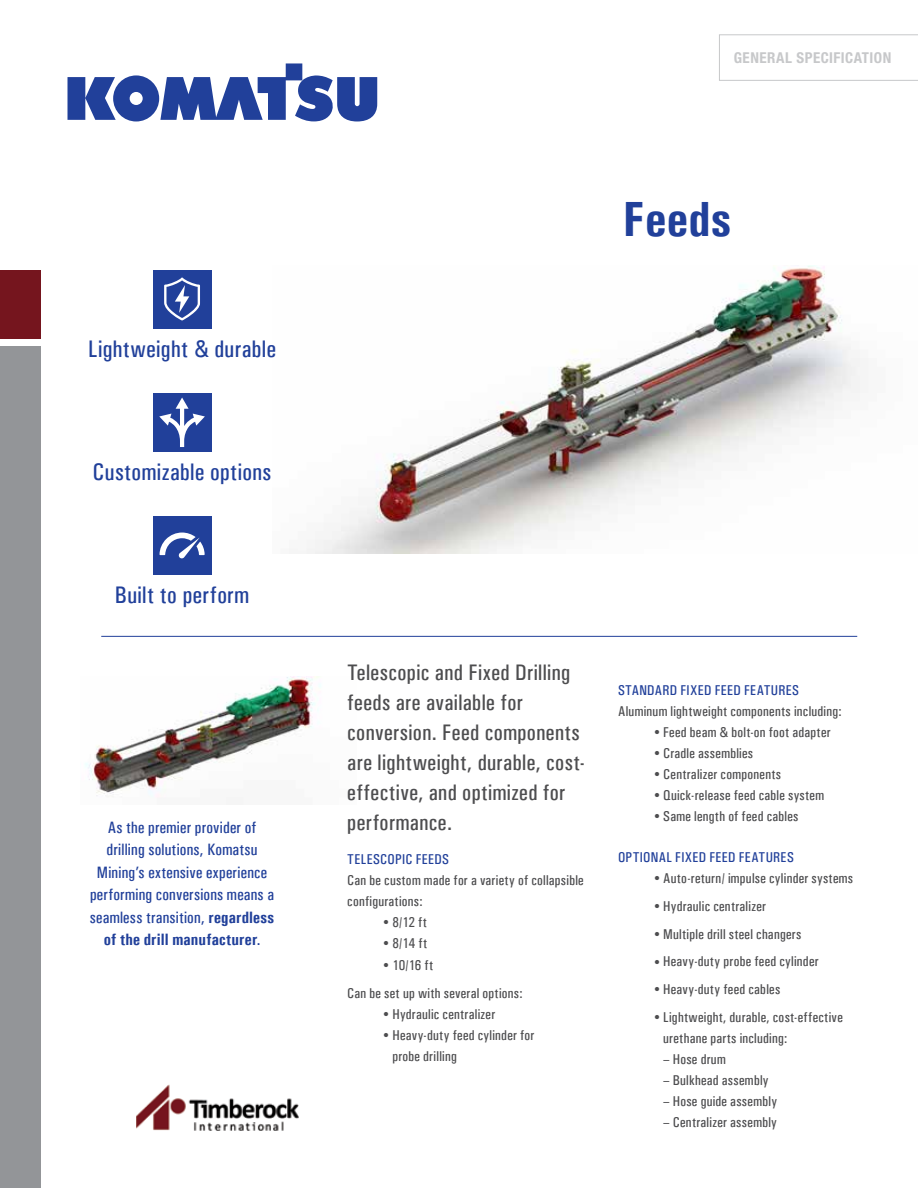
<style>
.page{position:relative;width:918px;height:1188px;background:#fff}
.page>*{position:absolute;margin:0;border:0;box-sizing:border-box;transform-origin:0 0}
.t1{font:700 49.5px "Univers Condensed";letter-spacing:.01em;color:#21409a}
.t2{font:24px "Univers Condensed";letter-spacing:.015em;color:#21409a}
.t3{font:22.5px/30px "Univers Condensed";letter-spacing:.015em;color:#4d4d4f}
.t4{font:16.5px/22.5px "Univers Condensed";letter-spacing:.01em;color:#21409a;text-align:center}
.t5{font:700 condensed 15px "Helvetica Neue LT Std";letter-spacing:.03em;color:#c7c8ca}
.t6{font:14.25px/21px "Univers Condensed";letter-spacing:.015em;color:#4d4d4f}
.t7{font:14.25px "Univers Condensed";letter-spacing:.02em;color:#21409a}
.s1{font-weight:700}
.s2{font-size:8.25px}
</style>
<div class="page">
<svg style="left:719px;top:34px;width:199px;height:47px"></svg>
<img style="left:306px;top:266px;width:554px;height:288px">
<svg style="left:68px;top:63px;width:309px;height:59px"></svg>
<div style="left:0;top:270px;width:40px;height:69px;background:#75151e"></div>
<div style="left:0;top:347px;width:40px;height:841px;background:#939598"></div>
<div style="left:153px;top:270px;width:58px;height:58px;background:#21409a"></div>
<div style="left:153px;top:393px;width:58px;height:58px;background:#21409a"></div>
<div style="left:153px;top:516px;width:58px;height:58px;background:#21409a"></div>
<hr style="left:101px;top:636px;width:756px;height:1px;background:#21409a">
<svg style="left:164px;top:277px;width:36px;height:43px"></svg>
<svg style="left:159px;top:398px;width:46px;height:49px"></svg>
<svg style="left:160px;top:533px;width:45px;height:26px"></svg>
<img style="left:85px;top:676px;width:236px;height:122px">
<img style="left:137px;top:1084px;width:162px;height:47px">
<h2 class="t2" style="left:88px;top:334px;width:190px">Lightweight &amp; durable</h2>
<h2 class="t2" style="left:93px;top:458px;width:180px">Customizable options</h2>
<h2 class="t2" style="left:115px;top:581px;width:136px">Built to perform</h2>
<p class="t4" style="left:90px;top:816px;width:186px">As the premier provider of drilling solutions, Komatsu<br>Mining’s extensive experience performing conversions means a seamless transition, <span class="s1">regardless of the drill manufacturer</span>.</p>
<p class="t5" style="left:734px;top:49px;width:159px">GENERAL SPECIFICATION</p>
<h1 class="t1" style="left:623px;top:190px;width:110px">Feeds</h1>
<h3 class="t3" style="left:347px;top:657px;width:239px">Telescopic and Fixed Drilling feeds are available for conversion. Feed components are lightweight, durable, cost&shy;effective, and optimized for performance.</h3>
<p class="t7" style="left:347px;top:851px;width:103px">TELESCOPIC FEEDS</p>
<p class="t6" style="left:347px;top:870px;width:238px">Can be custom made for a variety of collapsible configurations:</p>
<p class="t6" style="left:383px;top:912px;width:45px"><span class="s2">•</span> 8/12 ft</p>
<p class="t6" style="left:383px;top:933px;width:46px"><span class="s2">•</span> 8/14 ft</p>
<p class="t6" style="left:347px;top:951px;width:177px;line-height:27.8px;text-indent:36px"><span class="s2">•</span> 10/16 ft<br>Can be set up with several options:</p>
<p class="t6" style="left:383px;top:1003px;width:114px"><span class="s2">•</span> Hydraulic centralizer</p>
<p class="t6" style="left:392px;top:1024px;width:144px;text-indent:-9px"><span class="s2">•</span> Heavy-duty feed cylinder for probe drilling</p>
<p class="t7" style="left:618px;top:682px;width:183px">STANDARD FIXED FEED FEATURES</p>
<p class="t6" style="left:618px;top:701px;width:225px">Aluminum lightweight components including:</p>
<p class="t6" style="left:654px;top:722px;width:178px"><span class="s2">•</span> Feed beam &amp; bolt-on foot adapter</p>
<p class="t6" style="left:654px;top:743px;width:101px"><span class="s2">•</span> Cradle assemblies</p>
<p class="t6" style="left:654px;top:764px;width:129px"><span class="s2">•</span> Centralizer components</p>
<p class="t6" style="left:654px;top:785px;width:172px"><span class="s2">•</span> Quick-release feed cable system</p>
<p class="t6" style="left:654px;top:806px;width:146px"><span class="s2">•</span> Same length of feed cables</p>
<p class="t7" style="left:618px;top:849px;width:177px">OPTIONAL FIXED FEED FEATURES</p>
<p class="t6" style="left:654px;top:868px;width:201px"><span class="s2">•</span> Auto-return/ impulse cylinder systems</p>
<p class="t6" style="left:654px;top:896px;width:114px"><span class="s2">•</span> Hydraulic centralizer</p>
<p class="t6" style="left:654px;top:923px;width:149px"><span class="s2">•</span> Multiple drill steel changers</p>
<p class="t6" style="left:654px;top:951px;width:166px"><span class="s2">•</span> Heavy-duty probe feed cylinder</p>
<p class="t6" style="left:654px;top:979px;width:128px"><span class="s2">•</span> Heavy-duty feed cables</p>
<p class="t6" style="left:663px;top:1007px;width:181px;text-indent:-9px"><span class="s2">•</span> Lightweight, durable, cost-effective urethane parts including:</p>
<p class="t6" style="left:663px;top:1049px;width:64px">– Hose drum</p>
<p class="t6" style="left:663px;top:1070px;width:107px">– Bulkhead assembly</p>
<p class="t6" style="left:663px;top:1091px;width:116px">– Hose guide assembly</p>
<p class="t6" style="left:663px;top:1112px;width:116px">– Centralizer assembly</p>
</div>
